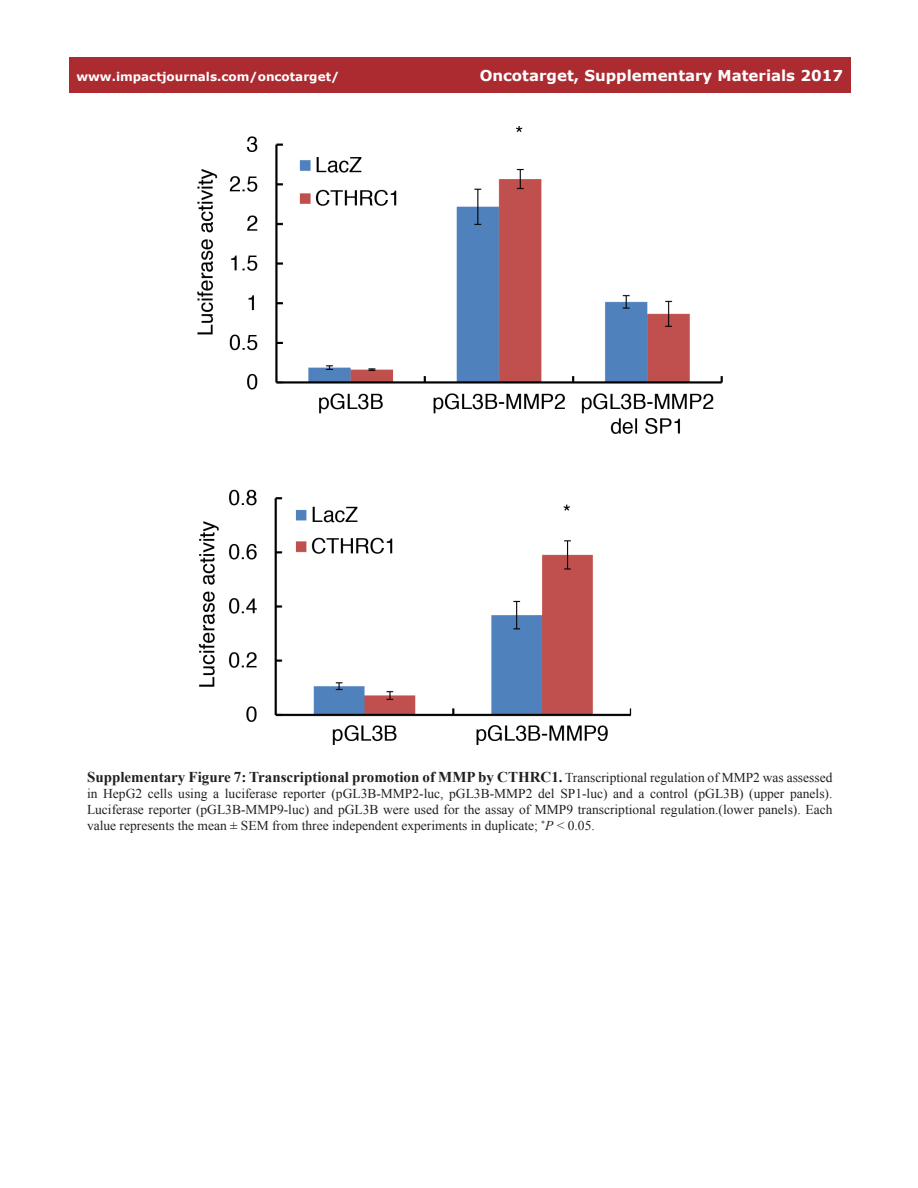
<style>
.page{position:relative;width:918px;height:1188px;background:#fff}
.page>*{position:absolute;margin:0;border:0;box-sizing:border-box;transform-origin:0 0}
.figuretext{font:700 15px "Times New Roman";color:#231f20}
.t1{font:700 15px "Verdana";color:#fff}
.figuretext-2{font:13.5px/16.2px "Times New Roman";color:#231f20;text-align:justify}
.t2{font:700 12px "Verdana";color:#fff}
.s1{font-weight:400;font-size:13.5px}
.s2{font-style:italic}
</style>
<div class="page">
<div style="left:69px;top:57px;width:781px;height:36px;background:#ac2b31"></div>
<img style="left:197px;top:127px;width:525px;height:617px">
<p class="t2" style="left:76px;top:68px;width:264px">www.impactjournals.com/oncotarget/</p>
<p class="t1" style="left:480px;top:65px;width:365px">Oncotarget, Supplementary Materials 2017</p>
<p class="figuretext" style="left:87px;top:766px;width:747px">Supplementary Figure 7: Transcriptional promotion of MMP by CTHRC1. <span class="s1">Transcriptional regulation of MMP2 was assessed</span></p>
<p class="figuretext-2" style="left:87px;top:785px;width:747px">in HepG2 cells using a luciferase reporter (pGL3B-MMP2-luc, pGL3B-MMP2 del SP1-luc) and a control (pGL3B) (upper panels).<br>Luciferase reporter (pGL3B-MMP9-luc) and pGL3B were used for the assay of MMP9 transcriptional regulation.(lower panels). Each value represents the mean ± SEM from three independent experiments in duplicate; <sup>*</sup><span class="s2">P</span> &lt; 0.05.</p>
</div>
